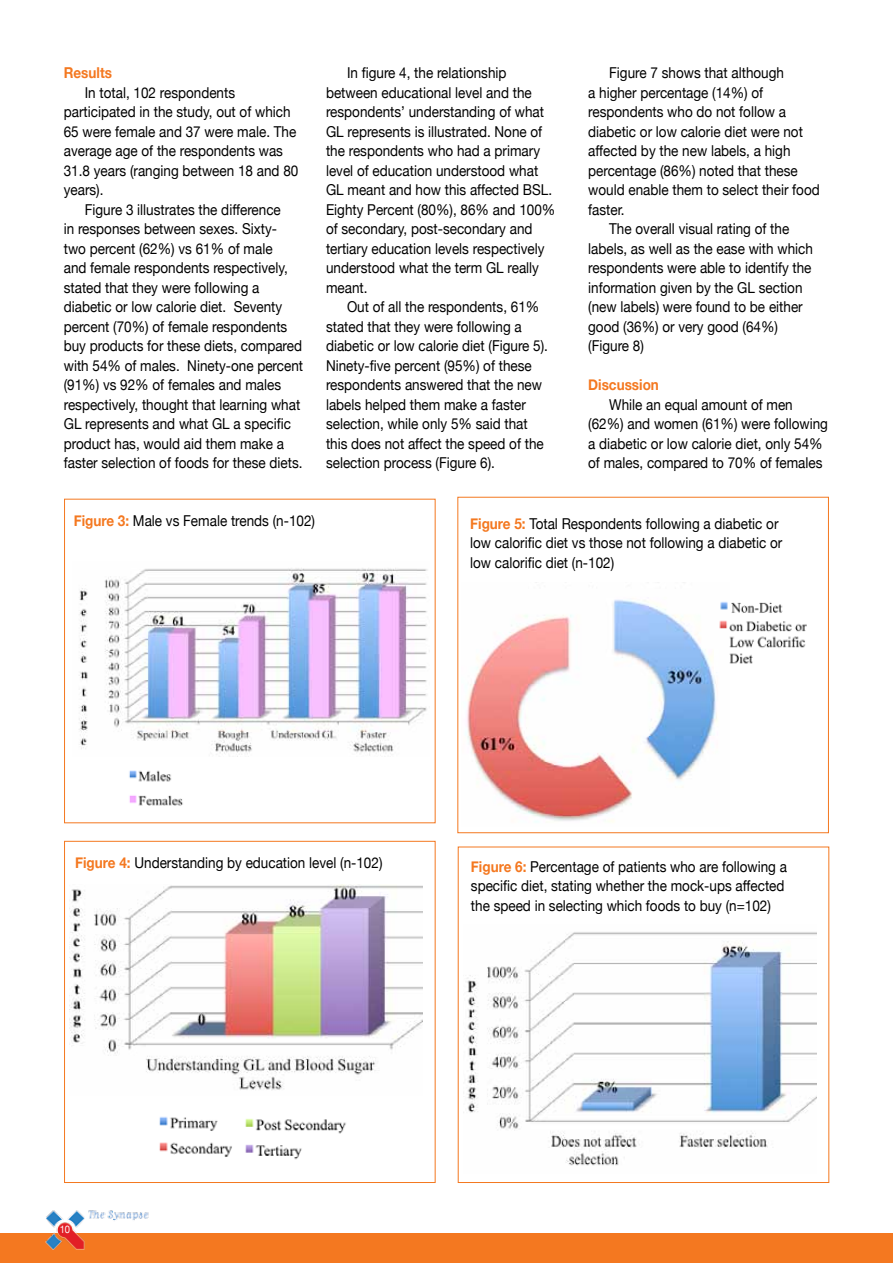
<style>
.page{position:relative;width:893px;height:1263px;background:#fff}
.page>*{position:absolute;margin:0;border:0;box-sizing:border-box;transform-origin:0 0}
.t1{font:15px/19.5px "Helvetica Neue";color:#000;scale:.9 1}
.t2{font:700 15px "Helvetica Neue";color:#f47820;scale:.9 1}
.t3{font:10.5px "Helvetica Neue";color:#fff;scale:.9 1}
.s1{font-weight:700;color:#f47820}
</style>
<div class="page">
<img style="left:463px;top:932px;width:354px;height:234px">
<img style="left:159px;top:1116px;width:73px;height:41px">
<img style="left:245px;top:1118px;width:101px;height:42px">
<div style="left:64px;top:841px;width:371px;height:342px;border:1px solid #f47820"></div>
<img style="left:70px;top:884px;width:353px;height:206px">
<img style="left:79px;top:568px;width:349px;height:188px">
<img style="left:129px;top:770px;width:54px;height:36px">
<div style="left:457px;top:497px;width:372px;height:336px;border:1px solid #f47820"></div>
<img style="left:465px;top:599px;width:253px;height:224px">
<img style="left:704px;top:599px;width:79px;height:22px">
<img style="left:714px;top:618px;width:93px;height:53px">
<div style="left:0;top:1233px;width:893px;height:30px;background:#f47820"></div>
<img style="left:45px;top:1210px;width:104px;height:40px">
<p class="t2" style="left:64px;top:61px;width:55px">Results</p>
<p class="t1" style="left:64px;top:84px;width:262px;text-indent:21px">In total, 102 respondents participated in the study, out of which<br>65 were female and 37 were male. The average age of the respondents was<br>31.8 years (ranging between 18 and 80 years).</p>
<p class="t1" style="left:64px;top:201px;width:267px;text-indent:21px">Figure 3 illustrates the difference<br>in responses between sexes. Sixty-<br>two percent (62%) vs 61% of male<br>and female respondents respectively, stated that they were following a diabetic or low calorie diet. Seventy percent (70%) of female respondents buy products for these diets, compared with 54% of males. Ninety-one percent (91%) vs 92% of females and males respectively, thought that learning what GL represents and what GL a specific product has, would aid them make a faster selection of foods for these diets.</p>
<p class="t1" style="left:326px;top:64px;width:256px;text-indent:21px">In figure 4, the relationship between educational level and the respondents’ understanding of what<br>GL represents is illustrated. None of the respondents who had a primary level of education understood what<br>GL meant and how this affected BSL.<br>Eighty Percent (80%), 86% and 100% of secondary, post-secondary and tertiary education levels respectively understood what the term GL really meant.</p>
<p class="t1" style="left:326px;top:298px;width:248px;text-indent:21px">Out of all the respondents, 61% stated that they were following a diabetic or low calorie diet (Figure 5).<br>Ninety-five percent (95%) of these respondents answered that the new labels helped them make a faster selection, while only 5% said that this does not affect the speed of the selection process (Figure 6).</p>
<p class="t1" style="left:609px;top:64px;width:196px">Figure 7 shows that although</p>
<p class="t1" style="left:588px;top:83px;width:196px">a higher percentage (14%) of</p>
<p class="t1" style="left:588px;top:103px;width:221px">respondents who do not follow a</p>
<p class="t1" style="left:588px;top:122px;width:240px">diabetic or low calorie diet were not</p>
<p class="t1" style="left:588px;top:142px;width:226px">affected by the new labels, a high</p>
<p class="t1" style="left:588px;top:161px;width:234px">percentage (86%) noted that these</p>
<p class="t1" style="left:588px;top:181px;width:259px">would enable them to select their food</p>
<p class="t1" style="left:588px;top:200px;width:42px">faster.</p>
<p class="t1" style="left:609px;top:220px;width:202px">The overall visual rating of the</p>
<p class="t1" style="left:588px;top:239px;width:251px">labels, as well as the ease with which</p>
<p class="t1" style="left:588px;top:259px;width:250px">respondents were able to identify the</p>
<p class="t1" style="left:588px;top:278px;width:240px">information given by the GL section</p>
<p class="t1" style="left:588px;top:298px;width:240px">(new labels) were found to be either</p>
<p class="t1" style="left:588px;top:317px;width:212px">good (36%) or very good (64%)</p>
<p class="t1" style="left:588px;top:337px;width:63px">(Figure 8)</p>
<p class="t2" style="left:588px;top:373px;width:80px">Discussion</p>
<p class="t1" style="left:588px;top:395px;width:268px;text-indent:21px">While an equal amount of men (62%) and women (61%) were following a diabetic or low calorie diet, only 54% of males, compared to 70% of females</p>
<p class="t1" style="left:74px;top:512px;width:270px"><span class="s1">Figure 3:</span> Male vs Female trends (n-102)</p>
<p class="t1" style="left:470px;top:514px;width:348px"><span class="s1">Figure 5:</span> Total Respondents following a diabetic or low calorific diet vs those not following a diabetic or low calorific diet (n-102)</p>
<p class="t1" style="left:75px;top:854px;width:343px"><span class="s1">Figure 4:</span> Understanding by education level (n-102)</p>
<p class="t1" style="left:471px;top:857px;width:353px"><span class="s1">Figure 6:</span> Percentage of patients who are following a specific diet, stating whether the mock-ups affected the speed in selecting which foods to buy (n=102)</p>
<p class="t3" style="left:60px;top:1222px;width:13px">10</p>
</div>
